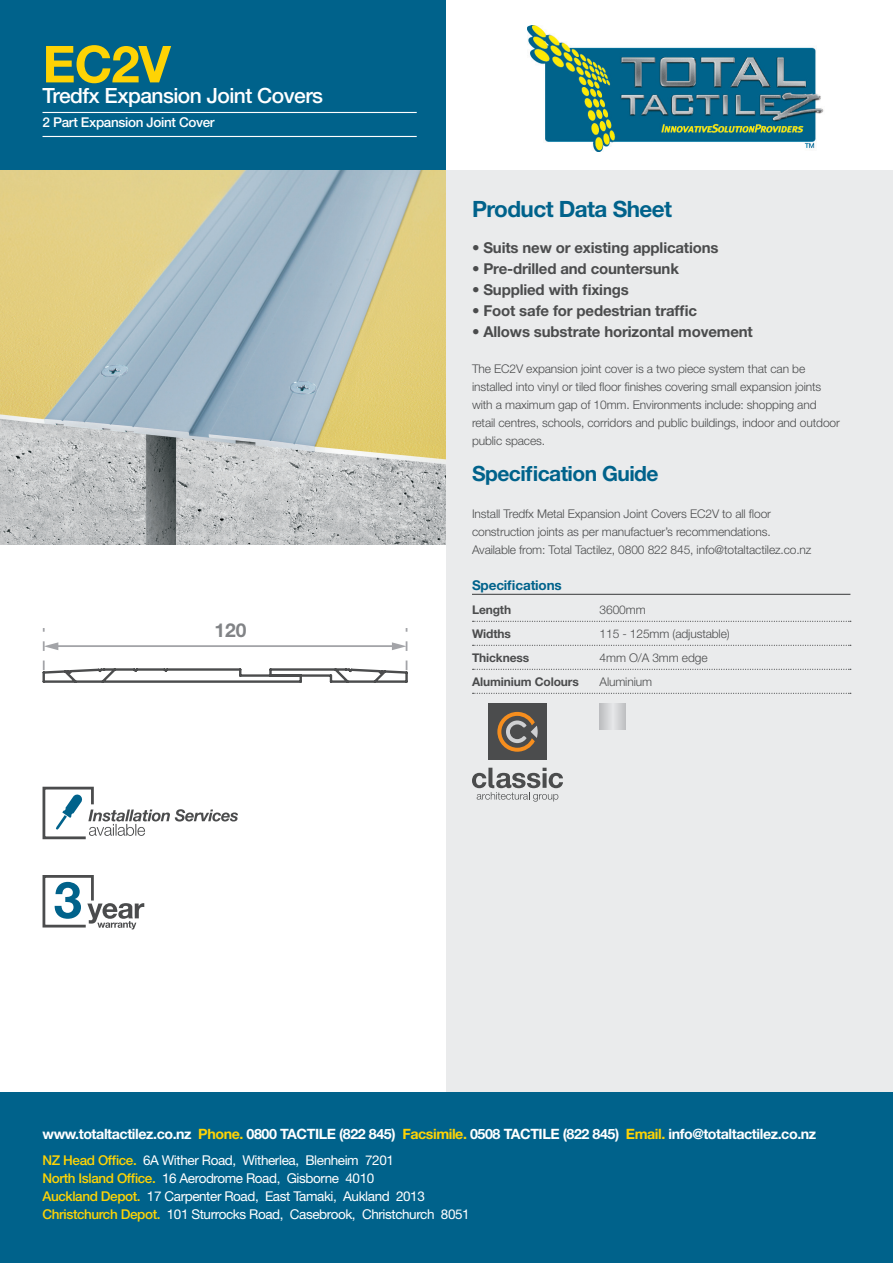
<style>
.page{position:relative;width:893px;height:1263px;background:#fff}
.page>*{position:absolute;margin:0;border:0;box-sizing:border-box;transform-origin:0 0}
.t1{font:700 51px "Helvetica Neue";color:#fed304}
.t2{font:700 22.5px "Helvetica Neue";letter-spacing:-.025em;color:#00628b}
.t3{font:500 21px "Helvetica Neue";letter-spacing:-.025em;color:#fff}
.t4{font:700 21px "Helvetica Neue";letter-spacing:-.025em;color:#00628b}
.t5{font:700 19.2px "Helvetica Neue";color:#818386}
.t6{font:700 15px "Helvetica Neue";letter-spacing:-.01em;color:#4b4c4d}
.t7{font:700 14.25px "Helvetica Neue";letter-spacing:-.03em;color:#fff}
.t8{font:13.5px/18px "Helvetica Neue";letter-spacing:-.03em;color:#fff}
.t9{font:500 13.5px "Helvetica Neue";letter-spacing:-.025em;color:#fff}
.t10{font:700 13.5px "Helvetica Neue";letter-spacing:-.01em;color:#00628b}
.t11{font:300 12px/18px "Helvetica Neue";letter-spacing:-.01em;color:#4b4c4d}
.t12{font:700 12px "Helvetica Neue";letter-spacing:-.01em;color:#4b4c4d}
.s1{color:#fed304}
.s2{font-weight:500;color:#fed304}
</style>
<div class="page">
<div style="left:0;top:0;width:446px;height:170px;background:#00628b"></div>
<img style="left:0;top:170px;width:446px;height:375px">
<div style="left:446px;top:170px;width:447px;height:923px;background:#eaebec"></div>
<hr style="left:472px;top:594px;width:378px;height:1px;background:#4b4c4d">
<svg style="left:473px;top:621px;width:378px;height:1px"></svg>
<svg style="left:473px;top:645px;width:378px;height:1px"></svg>
<svg style="left:473px;top:669px;width:378px;height:1px"></svg>
<svg style="left:473px;top:693px;width:378px;height:1px"></svg>
<hr style="left:43px;top:112px;width:374px;height:1px;background:#fff">
<hr style="left:43px;top:136px;width:374px;height:1px;background:#fff">
<div style="left:0;top:1093px;width:893px;height:170px;background:#00628b"></div>
<svg style="left:43px;top:628px;width:365px;height:55px"></svg>
<svg style="left:600px;top:704px;width:25px;height:25px"></svg>
<svg style="left:42px;top:786px;width:196px;height:54px"></svg>
<img style="left:527px;top:26px;width:297px;height:126px">
<div style="left:488px;top:704px;width:59px;height:56px;background:#4b4c4d"></div>
<svg style="left:497px;top:712px;width:41px;height:40px"></svg>
<svg style="left:472px;top:768px;width:91px;height:33px"></svg>
<svg style="left:42px;top:875px;width:102px;height:54px"></svg>
<h1 class="t1" style="left:43px;top:33px;width:130px">EC2V</h1>
<h3 class="t3" style="left:43px;top:83px;width:282px">Tredfx Expansion Joint Covers</h3>
<p class="t9" style="left:43px;top:115px;width:174px">2 Part Expansion Joint Cover</p>
<h3 class="t5" style="left:214px;top:618px;width:34px">120</h3>
<h2 class="t2" style="left:472px;top:196px;width:202px">Product Data Sheet</h2>
<p class="t6" style="left:472px;top:239px;width:248px">• Suits new or existing applications</p>
<p class="t6" style="left:472px;top:260px;width:208px">• Pre-drilled and countersunk</p>
<p class="t6" style="left:472px;top:281px;width:158px">• Supplied with fixings</p>
<p class="t6" style="left:472px;top:302px;width:226px">• Foot safe for pedestrian traffic</p>
<p class="t6" style="left:472px;top:323px;width:282px">• Allows substrate horizontal movement</p>
<p class="t11" style="left:472px;top:360px;width:369px">The EC2V expansion joint cover is a two piece system that can be installed into vinyl or tiled floor finishes covering small expansion joints with a maximum gap of 10mm. Environments include: shopping and retail centres, schools, corridors and public buildings, indoor and outdoor public spaces.</p>
<h3 class="t4" style="left:472px;top:461px;width:188px">Specification Guide</h3>
<p class="t11" style="left:472px;top:504px;width:341px">Install Tredfx Metal Expansion Joint Covers EC2V to all floor construction joints as per manufactuer’s recommendations.<br>Available from: Total Tactilez, 0800 822 845, info@totaltactilez.co.nz</p>
<p class="t10" style="left:472px;top:576px;width:91px">Specifications</p>
<p class="t12" style="left:472px;top:602px;width:41px">Length</p>
<p class="t11" style="left:600px;top:600px;width:48px">3600mm</p>
<p class="t12" style="left:472px;top:626px;width:40px">Widths</p>
<p class="t11" style="left:600px;top:624px;width:132px">115 - 125mm (adjustable)</p>
<p class="t12" style="left:472px;top:650px;width:59px">Thickness</p>
<p class="t11" style="left:600px;top:648px;width:109px">4mm O/A 3mm edge</p>
<p class="t12" style="left:472px;top:674px;width:108px">Aluminium Colours</p>
<p class="t11" style="left:600px;top:672px;width:54px">Aluminium</p>
<p class="t7" style="left:43px;top:1125px;width:775px">www.totaltactilez.co.nz <span class="s1">Phone.</span> 0800 TACTILE (822 845) <span class="s1">Facsimile.</span> 0508 TACTILE (822 845) <span class="s1">Email.</span> info@totaltactilez.co.nz</p>
<p class="t8" style="left:43px;top:1151px;width:429px"><span class="s2">NZ Head Office.</span> 6A Wither Road, Witherlea, Blenheim 7201<br><span class="s2">North Island Office.</span> 16 Aerodrome Road, Gisborne 4010<br><span class="s2">Auckland Depot.</span> 17 Carpenter Road, East Tamaki, Aukland 2013<br><span class="s2">Christchurch Depot.</span> 101 Sturrocks Road, Casebrook, Christchurch 8051</p>
</div>
